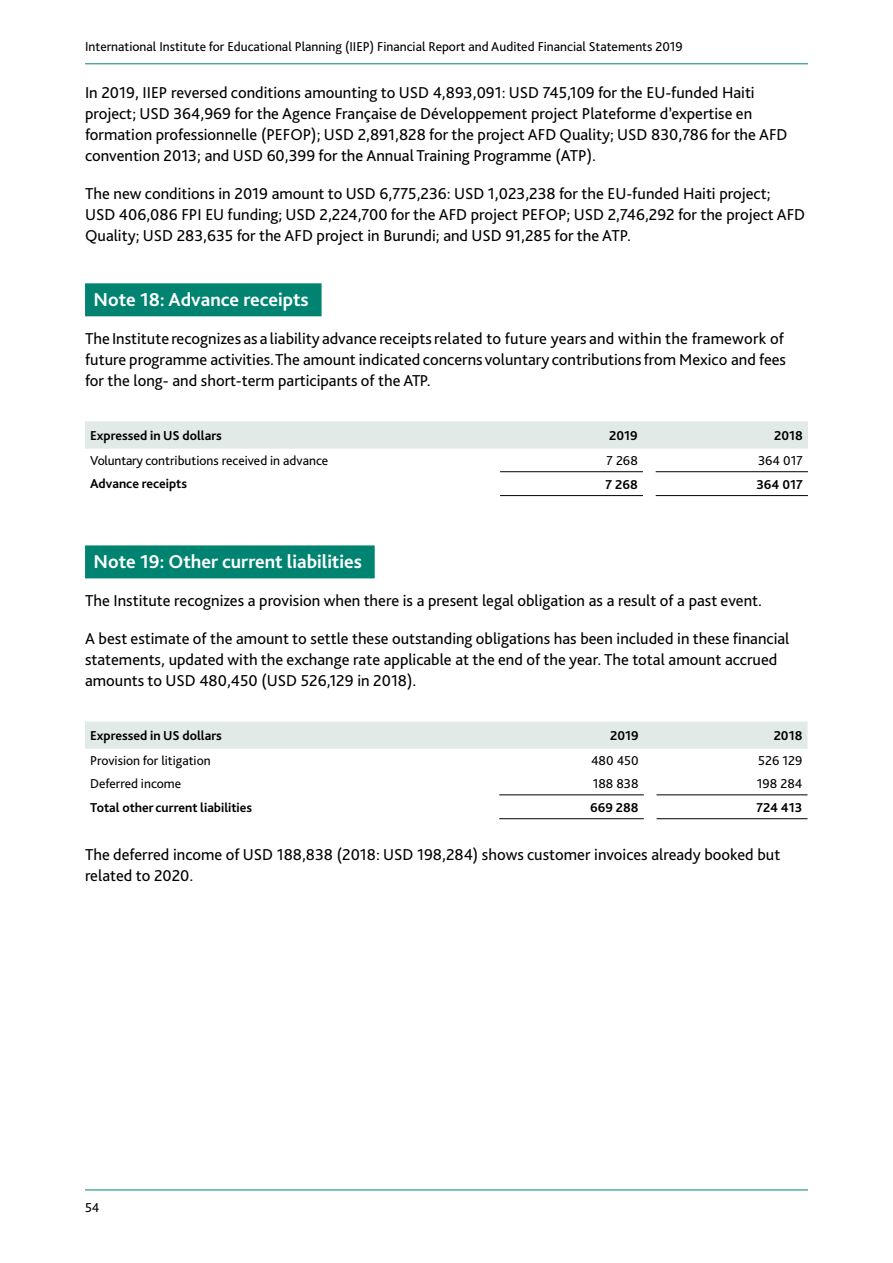
<style>
.page{position:relative;width:893px;height:1263px;background:#fff}
.page>*{position:absolute;margin:0;border:0;box-sizing:border-box;transform-origin:0 0}
.t1{font:700 19.5px "Bliss Pro";color:#fff}
.t2{font:16.5px/21px "Bliss Pro";color:#000}
.t3{font:13.5px "Bliss Pro";color:#000}
.t4{font:700 13.5px "Bliss Pro";color:#000}
</style>
<div class="page">
<hr style="left:85px;top:63px;width:723px;height:1px;background:#008471">
<hr style="left:85px;top:1189px;width:723px;height:1px;background:#008471">
<div style="left:85px;top:283px;width:237px;height:33px;background:#008471"></div>
<div style="left:85px;top:545px;width:290px;height:33px;background:#008471"></div>
<div style="left:85px;top:421px;width:723px;height:28px;background:#e1eae7"></div>
<hr style="left:500px;top:471px;width:143px;height:1px;background:#000">
<hr style="left:500px;top:495px;width:143px;height:1px;background:#000">
<hr style="left:656px;top:471px;width:152px;height:1px;background:#000">
<hr style="left:656px;top:495px;width:152px;height:1px;background:#000">
<div style="left:85px;top:721px;width:722px;height:28px;background:#e1eae7"></div>
<hr style="left:499px;top:794px;width:145px;height:1px;background:#000">
<hr style="left:499px;top:818px;width:145px;height:1px;background:#000">
<hr style="left:657px;top:794px;width:150px;height:1px;background:#000">
<hr style="left:657px;top:818px;width:150px;height:1px;background:#000">
<p class="t3" style="left:85px;top:38px;width:599px">International Institute for Educational Planning (IIEP) Financial Report and Audited Financial Statements 2019</p>
<p class="t2" style="left:85px;top:82px;width:704px">In 2019, IIEP reversed conditions amounting to USD 4,893,091: USD 745,109 for the EU-funded Haiti project; USD 364,969 for the Agence Française de Développement project Plateforme d’expertise en formation professionnelle (PEFOP); USD 2,891,828 for the project AFD Quality; USD 830,786 for the AFD convention 2013; and USD 60,399 for the Annual Training Programme (ATP).</p>
<p class="t2" style="left:85px;top:183px;width:722px">The new conditions in 2019 amount to USD 6,775,236: USD 1,023,238 for the EU-funded Haiti project;<br>USD 406,086 FPI EU funding; USD 2,224,700 for the AFD project PEFOP; USD 2,746,292 for the project AFD<br>Quality; USD 283,635 for the AFD project in Burundi; and USD 91,285 for the ATP.</p>
<p class="t1" style="left:94px;top:287px;width:217px">Note 18: Advance receipts</p>
<p class="t2" style="left:85px;top:328px;width:703px">The Institute recognizes as a liability advance receipts related to future years and within the framework of future programme activities. The amount indicated concerns voluntary contributions from Mexico and fees for the long- and short-term participants of the ATP.</p>
<p class="t4" style="left:90px;top:427px;width:133px">Expressed in US dollars</p>
<p class="t4" style="left:609px;top:427px;width:30px">2019</p>
<p class="t4" style="left:774px;top:427px;width:30px">2018</p>
<p class="t3" style="left:90px;top:452px;width:240px">Voluntary contributions received in advance</p>
<p class="t3" style="left:607px;top:452px;width:33px">7 268</p>
<p class="t3" style="left:758px;top:452px;width:46px">364 017</p>
<p class="t4" style="left:90px;top:475px;width:99px">Advance receipts</p>
<p class="t4" style="left:606px;top:476px;width:34px">7 268</p>
<p class="t4" style="left:756px;top:476px;width:48px">364 017</p>
<p class="t1" style="left:94px;top:549px;width:270px">Note 19: Other current liabilities</p>
<p class="t2" style="left:85px;top:590px;width:679px">The Institute recognizes a provision when there is a present legal obligation as a result of a past event.</p>
<p class="t2" style="left:85px;top:628px;width:706px">A best estimate of the amount to settle these outstanding obligations has been included in these financial statements, updated with the exchange rate applicable at the end of the year. The total amount accrued amounts to USD 480,450 (USD 526,129 in 2018).</p>
<p class="t4" style="left:90px;top:727px;width:133px">Expressed in US dollars</p>
<p class="t4" style="left:610px;top:727px;width:30px">2019</p>
<p class="t4" style="left:774px;top:727px;width:30px">2018</p>
<p class="t3" style="left:90px;top:752px;width:122px">Provision for litigation</p>
<p class="t3" style="left:591px;top:752px;width:49px">480 450</p>
<p class="t3" style="left:758px;top:752px;width:46px">526 129</p>
<p class="t3" style="left:90px;top:776px;width:93px">Deferred income</p>
<p class="t3" style="left:593px;top:776px;width:48px">188 838</p>
<p class="t3" style="left:757px;top:776px;width:47px">198 284</p>
<p class="t4" style="left:90px;top:799px;width:164px">Total other current liabilities</p>
<p class="t4" style="left:590px;top:799px;width:50px">669 288</p>
<p class="t4" style="left:757px;top:799px;width:47px">724 413</p>
<p class="t2" style="left:85px;top:844px;width:697px">The deferred income of USD 188,838 (2018: USD 198,284) shows customer invoices already booked but related to 2020.</p>
<p class="t3" style="left:85px;top:1199px;width:16px">54</p>
</div>
